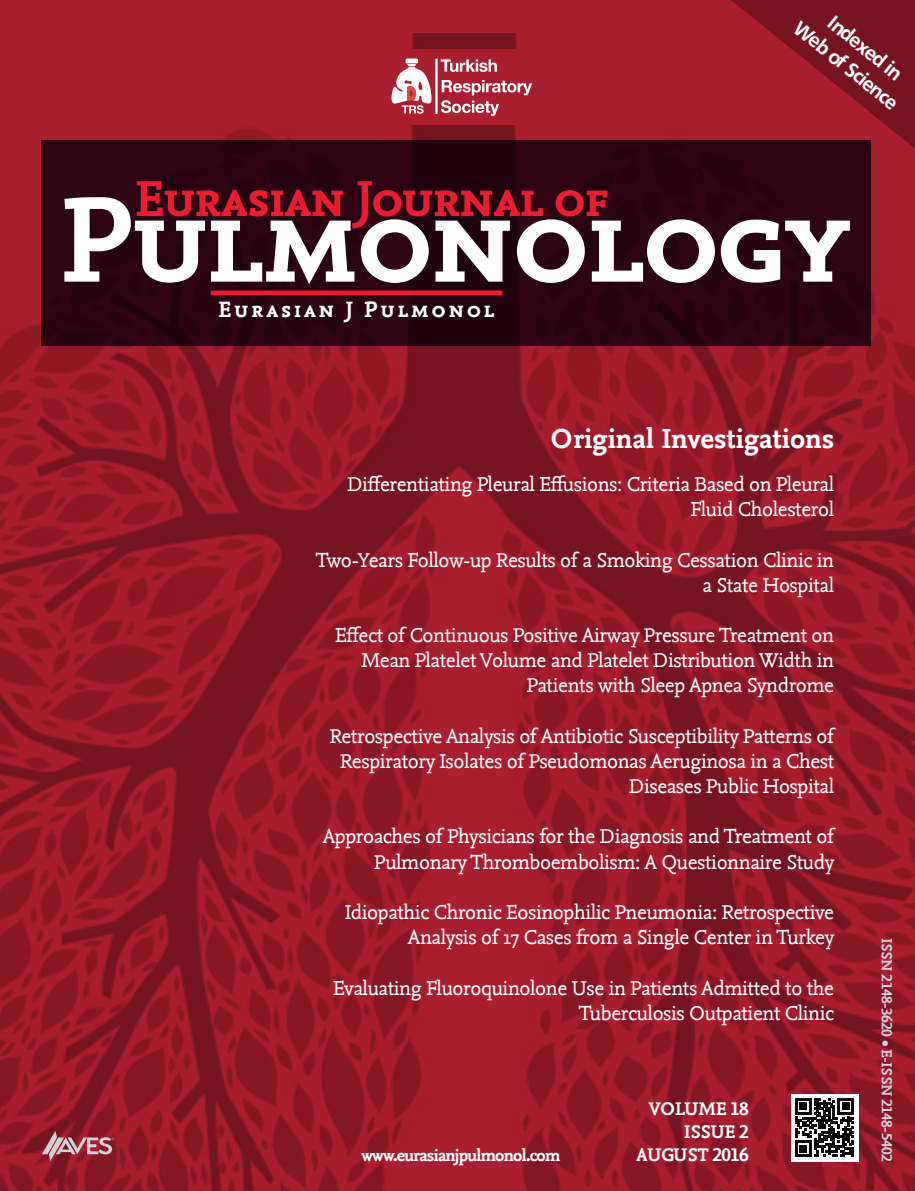
<style>
.page{position:relative;width:915px;height:1191px;background:#fff}
.page>*{position:absolute;margin:0;border:0;box-sizing:border-box;transform-origin:0 0}
.t1{font:127.05px "Nexus Mix Bold SC";letter-spacing:-.04em;color:#fff}
.t2{font:52.8px "Nexus Mix Bold SC";letter-spacing:-.04em;color:#ed1b32}
.t3{font:700 28.8px "Nexus Mix TF";color:#fff}
.t4{font:23.25px "Nexus Mix Bold SC";letter-spacing:.1em;color:#fff}
.t5{font:21px/25.2px "Nexus Mix";letter-spacing:-.02em;color:#fff;text-align:right}
.t6{font:21px "Gill Sans Boldpcw";color:#fff}
.t7{font:700 19.2px/23.1px "Nexus Mix TF";letter-spacing:-.04em;color:#fff;text-align:right}
.t8{font:700 17.7px "Nexus Mix TF";letter-spacing:-.04em;color:#fff}
.t9{font:700 15.45px "Nexus Mix TF";letter-spacing:-.04em;color:#d1d3d4}
</style>
<div class="page">
<div style="left:0;top:0;width:914px;height:1191px;background:#aa1f2f"></div>
<img style="left:0;top:125px;width:914px;height:1066px">
<img style="left:42px;top:141px;width:827px;height:204px">
<div style="left:211px;top:290px;width:291px;height:5px;background:#ed1b32"></div>
<div style="left:790px;top:1093px;width:67px;height:68px;background:#fff"></div>
<svg style="left:795px;top:1098px;width:58px;height:59px"></svg>
<svg style="left:391px;top:58px;width:141px;height:58px"></svg>
<svg style="left:42px;top:1130px;width:72px;height:31px"></svg>
<img style="left:412px;top:34px;width:105px;height:14px">
<svg style="left:702px;top:0;width:212px;height:166px"></svg>
<p class="t6" style="left:837px;top:10px;width:91px;rotate:39deg">Indexed in</p>
<p class="t6" style="left:803px;top:16px;width:129px;rotate:39deg">Web of Science</p>
<h2 class="t2" style="left:134px;top:168px;width:475px">Eurasıan Journal of</h2>
<h1 class="t1" style="left:60px;top:166px;width:793px">Pulmonology</h1>
<p class="t4" style="left:218px;top:296px;width:278px">Eurasian J Pulmonol</p>
<h3 class="t3" style="left:549px;top:421px;width:286px">Original Investigations</h3>
<p class="t5" style="left:347px;top:471px;width:488px">Differentiating Pleural Effusions: Criteria Based on Pleural<br>Fluid Cholesterol</p>
<p class="t5" style="left:316px;top:547px;width:519px">Two-Years Follow-up Results of a Smoking Cessation Clinic in a State Hospital</p>
<p class="t5" style="left:335px;top:622px;width:500px">Effect of Continuous Positive Airway Pressure Treatment on<br>Mean Platelet Volume and Platelet Distribution Width in<br>Patients with Sleep Apnea Syndrome</p>
<p class="t5" style="left:329px;top:723px;width:506px">Retrospective Analysis of Antibiotic Susceptibility Patterns of<br>Respiratory Isolates of Pseudomonas Aeruginosa in a Chest<br>Diseases Public Hospital</p>
<p class="t5" style="left:322px;top:824px;width:513px">Approaches of Physicians for the Diagnosis and Treatment of<br>Pulmonary Thromboembolism: A Questionnaire Study</p>
<p class="t5" style="left:344px;top:899px;width:491px">Idiopathic Chronic Eosinophilic Pneumonia: Retrospective<br>Analysis of 17 Cases from a Single Center in Turkey</p>
<p class="t5" style="left:333px;top:975px;width:502px">Evaluating Fluoroquinolone Use in Patients Admitted to the<br>Tuberculosis Outpatient Clinic</p>
<p class="t8" style="left:361px;top:1144px;width:200px">www.eurasianjpulmonol.com</p>
<p class="t7" style="left:636px;top:1097px;width:114px">VOLUME 18<br>ISSUE 2<br>AUGUST 2016</p>
<p class="t9" style="left:896px;top:937px;width:225px;rotate:90deg">ISSN 2148-3620 • E-ISSN 2148-5402</p>
</div>
